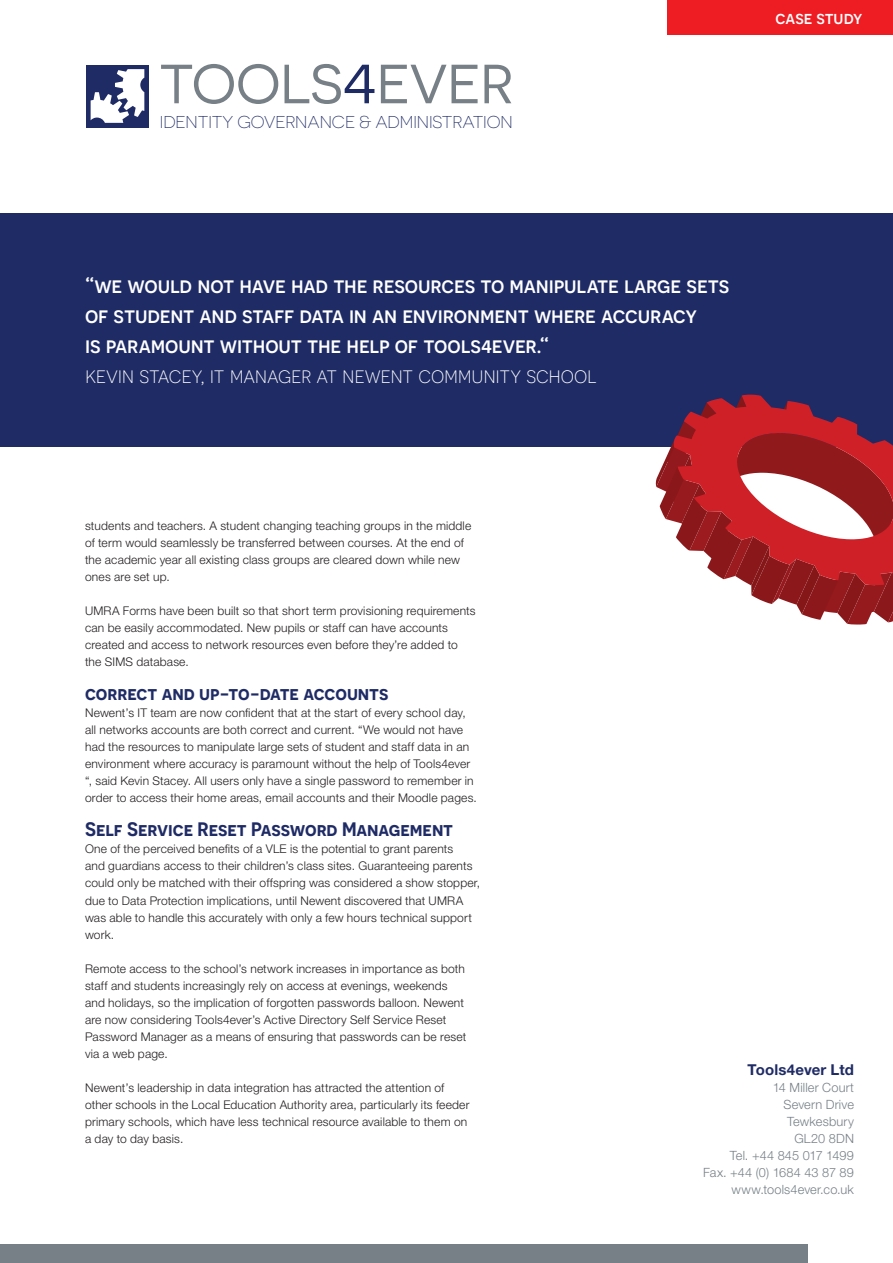
<style>
.page{position:relative;width:893px;height:1263px;background:#fff}
.page>*{position:absolute;margin:0;border:0;box-sizing:border-box;transform-origin:0 0}
.t1{font:55.05px "Novecentosanswide";color:#778086}
.t2{font:500 22.5px/30px "Novecentosans";letter-spacing:-.01em;color:#fff}
.t3{font:300 22.5px "Novecentosans";letter-spacing:-.015em;color:#fff}
.t4{font:600 19.5px "Novecentosans";letter-spacing:-.005em;color:#1f2b65}
.t5{font:500 18px "Novecentosans";color:#fff}
.t6{font:300 17.1px "Novecentosanswide";letter-spacing:-.005em;color:#1f2b65}
.t7{font:700 15px "Helvetica Neue LT Std";letter-spacing:.01em;color:#1f2b65}
.t8{font:300 12.75px/17px "Helvetica Neue LT Std";letter-spacing:.015em;color:#778086;text-align:right}
.t9{font:300 12px/17px "Helvetica Neue LT Std";letter-spacing:.015em;color:#231f20}
.s1{color:#1f2b65}
</style>
<div class="page">
<div style="left:0;top:1245px;width:808px;height:18px;background:#778086"></div>
<div style="left:0;top:213px;width:893px;height:233px;background:#1f2b65"></div>
<svg style="left:655px;top:395px;width:238px;height:229px"></svg>
<div style="left:86px;top:65px;width:63px;height:63px;background:#1f2b65"></div>
<svg style="left:91px;top:69px;width:53px;height:54px"></svg>
<div style="left:668px;top:0;width:225px;height:34px;background:#ee1d23"></div>
<h1 class="t1" style="left:159px;top:52px;width:356px">TOOLS<span class="s1">4</span>EVER</h1>
<h3 class="t6" style="left:160px;top:112px;width:354px">IDENTITY GOVERNANCE &amp; ADMINISTRATION</h3>
<h3 class="t5" style="left:775px;top:7px;width:89px">case study</h3>
<h2 class="t2" style="left:85px;top:270px;width:646px">“we would not have had the resources to manipulate large sets of student and staff data in an environment where accuracy<br>is paramount without the help of tools4ever.“</h2>
<h2 class="t3" style="left:85px;top:362px;width:513px">kevin stacey, it manager at newent community school</h2>
<p class="t9" style="left:85px;top:517px;width:388px">students and teachers. A student changing teaching groups in the middle of term would seamlessly be transferred between courses. At the end of the academic year all existing class groups are cleared down while new ones are set up.</p>
<p class="t9" style="left:85px;top:602px;width:392px">UMRA Forms have been built so that short term provisioning requirements can be easily accommodated. New pupils or staff can have accounts created and access to network resources even before they’re added to the SIMS database.</p>
<h3 class="t4" style="left:85px;top:682px;width:305px">correct and up-to-date accounts</h3>
<p class="t9" style="left:85px;top:704px;width:393px">Newent’s IT team are now confident that at the start of every school day, all networks accounts are both correct and current. “We would not have had the resources to manipulate large sets of student and staff data in an environment where accuracy is paramount without the help of Tools4ever “, said Kevin Stacey. All users only have a single password to remember in order to access their home areas, email accounts and their Moodle pages.</p>
<h3 class="t4" style="left:85px;top:818px;width:370px">Self Service Reset Password Management</h3>
<p class="t9" style="left:85px;top:840px;width:397px">One of the perceived benefits of a VLE is the potential to grant parents<br>and guardians access to their children’s class sites. Guaranteeing parents could only be matched with their offspring was considered a show stopper, due to Data Protection implications, until Newent discovered that UMRA was able to handle this accurately with only a few hours technical support work.</p>
<p class="t9" style="left:85px;top:959px;width:383px">Remote access to the school’s network increases in importance as both staff and students increasingly rely on access at evenings, weekends and holidays, so the implication of forgotten passwords balloon. Newent are now considering Tools4ever’s Active Directory Self Service Reset Password Manager as a means of ensuring that passwords can be reset via a web page.</p>
<p class="t9" style="left:85px;top:1078px;width:386px">Newent’s leadership in data integration has attracted the attention of other schools in the Local Education Authority area, particularly its feeder primary schools, which have less technical resource available to them on a day to day basis.</p>
<p class="t7" style="left:748px;top:1060px;width:108px">Tools4ever Ltd</p>
<p class="t8" style="left:703px;top:1078px;width:152px">14 Miller Court<br>Severn Drive<br>Tewkesbury<br>GL20 8DN<br>Tel. +44 845 017 1499<br>Fax. +44 (0) 1684 43 87 89 www.tools4ever.co.uk</p>
</div>
